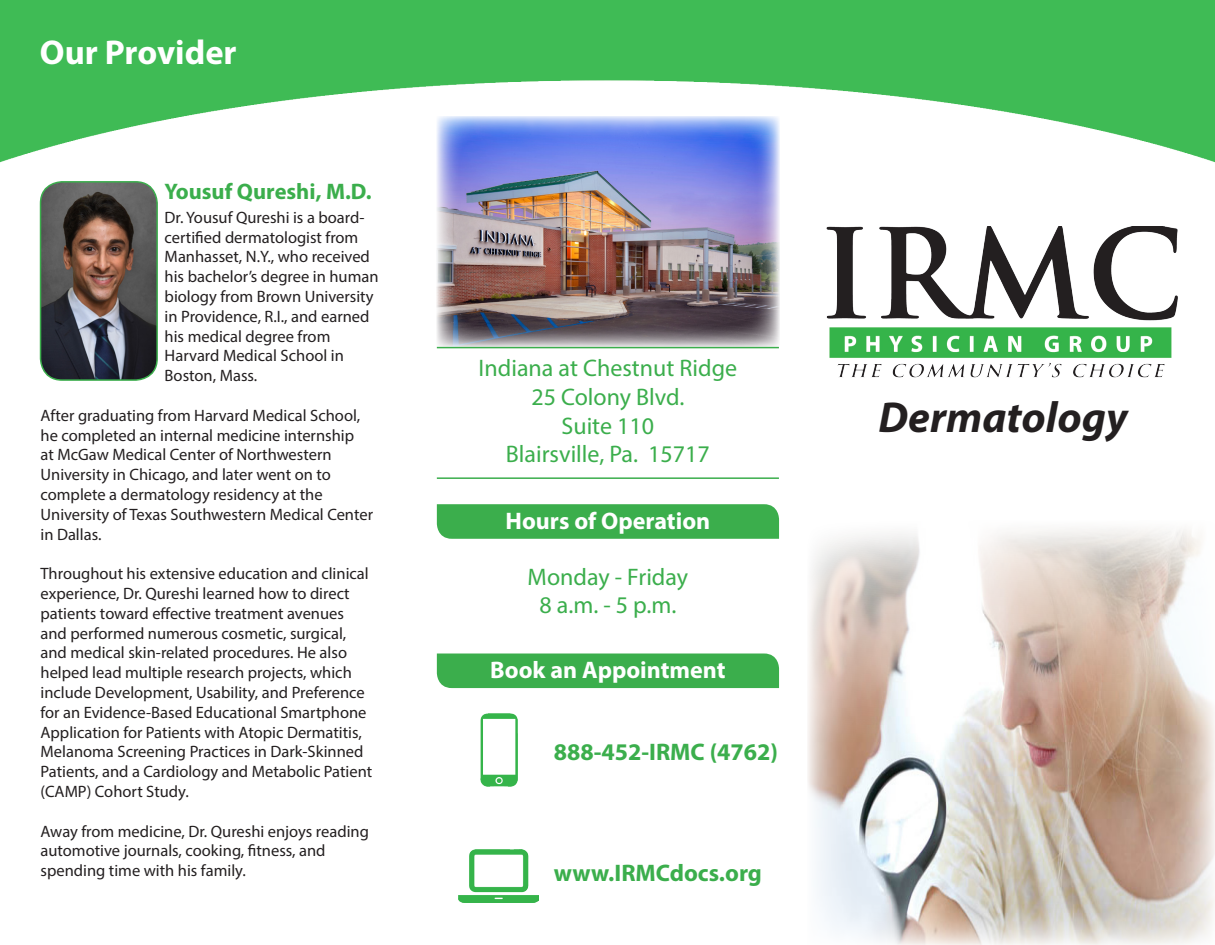
<style>
.page{position:relative;width:1215px;height:945px;background:#fff}
.page>*{position:absolute;margin:0;border:0;box-sizing:border-box;transform-origin:0 0}
.t1{font:italic 700 43.5px "Myriad Pro";color:#231f20}
.t2{font:700 34.5px "Myriad Pro";color:#fff}
.t3{font:24px "Myriad Pro";color:#3bae4c}
.t4{font:700 24px "Myriad Pro";color:#3bae4c}
.t5{font:700 24px "Myriad Pro";color:#fff}
.t6{font:700 22.5px "Myriad Pro";color:#3bae4c}
.t7{font:16.5px/19.8px "Myriad Pro";color:#231f20}
</style>
<div class="page">
<img style="left:1px;top:0;width:1213px;height:164px">
<img style="left:826px;top:226px;width:352px;height:152px">
<img style="left:808px;top:528px;width:407px;height:417px">
<img style="left:41px;top:182px;width:116px;height:198px">
<div style="left:40px;top:181px;width:118px;height:200px;border:2px solid #3bae4c;border-radius:22px"></div>
<img style="left:437px;top:116px;width:342px;height:231px">
<hr style="left:437px;top:347px;width:342px;height:1px;background:#3bae4c">
<hr style="left:437px;top:477px;width:342px;height:2px;background:#3bae4c">
<div style="left:437px;top:504px;width:342px;height:35px;background:#3bae4c"></div>
<div style="left:437px;top:654px;width:342px;height:34px;background:#3bae4c"></div>
<img style="left:458px;top:849px;width:80px;height:54px">
<img style="left:481px;top:714px;width:36px;height:72px">
<p class="t2" style="left:40px;top:30px;width:198px">Our Provider</p>
<p class="t6" style="left:165px;top:177px;width:208px">Yousuf Qureshi, M.D.</p>
<p class="t7" style="left:165px;top:207px;width:215px">Dr. Yousuf Qureshi is a board&shy;certified dermatologist from<br>Manhasset, N.Y., who received his bachelor’s degree in human biology from Brown University in Providence, R.I., and earned his medical degree from<br>Harvard Medical School in<br>Boston, Mass.</p>
<p class="t7" style="left:41px;top:405px;width:334px">After graduating from Harvard Medical School, he completed an internal medicine internship<br>at McGaw Medical Center of Northwestern University in Chicago, and later went on to complete a dermatology residency at the University of Texas Southwestern Medical Center in Dallas.</p>
<p class="t7" style="left:41px;top:563px;width:333px">Throughout his extensive education and clinical experience, Dr. Qureshi learned how to direct patients toward effective treatment avenues and performed numerous cosmetic, surgical, and medical skin-related procedures. He also helped lead multiple research projects, which include Development, Usability, and Preference for an Evidence-Based Educational Smartphone Application for Patients with Atopic Dermatitis, Melanoma Screening Practices in Dark-Skinned Patients, and a Cardiology and Metabolic Patient (CAMP) Cohort Study.</p>
<p class="t7" style="left:41px;top:821px;width:330px">Away from medicine, Dr. Qureshi enjoys reading automotive journals, cooking, fitness, and spending time with his family.</p>
<p class="t3" style="left:479px;top:353px;width:260px">Indiana at Chestnut Ridge</p>
<p class="t3" style="left:531px;top:382px;width:155px">25 Colony Blvd.</p>
<p class="t3" style="left:562px;top:411px;width:94px">Suite 110</p>
<p class="t3" style="left:506px;top:440px;width:205px">Blairsville, Pa. 15717</p>
<p class="t5" style="left:506px;top:505px;width:206px">Hours of Operation</p>
<p class="t3" style="left:528px;top:562px;width:162px">Monday - Friday</p>
<p class="t3" style="left:539px;top:590px;width:138px">8 a.m. - 5 p.m.</p>
<p class="t5" style="left:490px;top:654px;width:237px">Book an Appointment</p>
<p class="t4" style="left:554px;top:736px;width:226px">888-452-IRMC (4762)</p>
<p class="t4" style="left:554px;top:857px;width:210px">www.IRMCdocs.org</p>
<p class="t1" style="left:878px;top:389px;width:251px">Dermatology</p>
</div>
